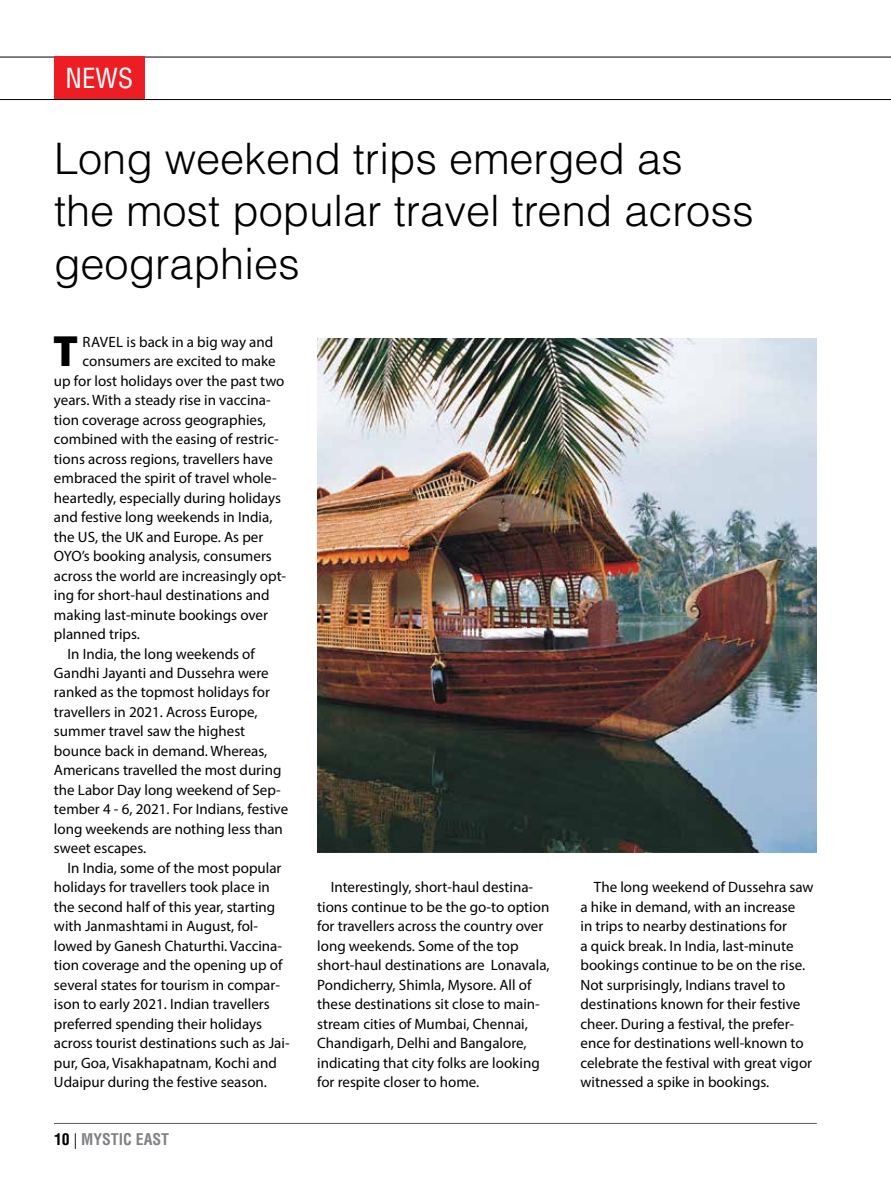
<style>
.page{position:relative;width:891px;height:1188px;background:#fff}
.page>*{position:absolute;margin:0;border:0;box-sizing:border-box;transform-origin:0 0}
.t1{font:900 43.95px "Myriad Pro";color:#000}
.t2{font:300 43.35px/52.1px "Helvetica LT Std";color:#000}
.t3{font:condensed 27px "Helvetica LT Std";color:#fff}
.t4{font:700 condensed 15.75px "Helvetica LT Std";color:#808285}
.t5{font:15px/19.5px "Myriad Pro";color:#000}
.s1{color:#000}
.s2{font-weight:300;font-stretch:normal;color:#000}
</style>
<div class="page">
<hr style="left:54px;top:1123px;width:763px;height:1px;background:#58595b">
<hr style="left:0;top:57px;width:891px;height:1px;background:#000">
<hr style="left:0;top:99px;width:891px;height:1px;background:#000">
<div style="left:54px;top:56px;width:91px;height:43px;background:#ed1d24"></div>
<img style="left:317px;top:339px;width:500px;height:514px">
<h3 class="t3" style="left:66px;top:61px;width:69px">NEWS</h3>
<h2 class="t2" style="left:54px;top:133px;width:701px">Long weekend trips emerged as the most popular travel trend across geographies</h2>
<h1 class="t1" style="left:53px;top:322px;width:27px">T</h1>
<p class="t5" style="left:83px;top:331px;width:192px">RAVEL is back in a big way and</p>
<p class="t5" style="left:83px;top:351px;width:195px">consumers are excited to make</p>
<p class="t5" style="left:54px;top:370px;width:232px">up for lost holidays over the past two</p>
<p class="t5" style="left:54px;top:390px;width:218px">years. With a steady rise in vaccina-</p>
<p class="t5" style="left:54px;top:409px;width:213px">tion coverage across geographies,</p>
<p class="t5" style="left:54px;top:429px;width:226px">combined with the easing of restric-</p>
<p class="t5" style="left:54px;top:448px;width:220px">tions across regions, travellers have</p>
<p class="t5" style="left:54px;top:468px;width:224px">embraced the spirit of travel whole-</p>
<p class="t5" style="left:54px;top:487px;width:228px">heartedly, especially during holidays</p>
<p class="t5" style="left:54px;top:507px;width:220px">and festive long weekends in India,</p>
<p class="t5" style="left:54px;top:526px;width:211px">the US, the UK and Europe. As per</p>
<p class="t5" style="left:54px;top:546px;width:219px">OYO’s booking analysis, consumers</p>
<p class="t5" style="left:54px;top:565px;width:234px">across the world are increasingly opt-</p>
<p class="t5" style="left:54px;top:585px;width:217px">ing for short-haul destinations and</p>
<p class="t5" style="left:54px;top:604px;width:216px">making last-minute bookings over</p>
<p class="t5" style="left:54px;top:624px;width:87px">planned trips.</p>
<p class="t5" style="left:67px;top:643px;width:189px">In India, the long weekends of</p>
<p class="t5" style="left:54px;top:663px;width:216px">Gandhi Jayanti and Dussehra were</p>
<p class="t5" style="left:54px;top:682px;width:217px">ranked as the topmost holidays for</p>
<p class="t5" style="left:54px;top:702px;width:205px">travellers in 2021. Across Europe,</p>
<p class="t5" style="left:54px;top:721px;width:193px">summer travel saw the highest</p>
<p class="t5" style="left:54px;top:741px;width:215px">bounce back in demand. Whereas,</p>
<p class="t5" style="left:54px;top:760px;width:229px">Americans travelled the most during</p>
<p class="t5" style="left:54px;top:780px;width:228px">the Labor Day long weekend of Sep-</p>
<p class="t5" style="left:54px;top:799px;width:236px">tember 4 - 6, 2021. For Indians, festive</p>
<p class="t5" style="left:54px;top:819px;width:230px">long weekends are nothing less than</p>
<p class="t5" style="left:54px;top:838px;width:94px">sweet escapes.</p>
<p class="t5" style="left:67px;top:858px;width:216px">In India, some of the most popular</p>
<p class="t5" style="left:54px;top:877px;width:217px">holidays for travellers took place in</p>
<p class="t5" style="left:54px;top:897px;width:223px">the second half of this year, starting</p>
<p class="t5" style="left:54px;top:916px;width:206px">with Janmashtami in August, fol-</p>
<p class="t5" style="left:54px;top:936px;width:230px">lowed by Ganesh Chaturthi. Vaccina-</p>
<p class="t5" style="left:54px;top:955px;width:230px">tion coverage and the opening up of</p>
<p class="t5" style="left:54px;top:975px;width:227px">several states for tourism in compar-</p>
<p class="t5" style="left:54px;top:994px;width:217px">ison to early 2021. Indian travellers</p>
<p class="t5" style="left:54px;top:1014px;width:210px">preferred spending their holidays</p>
<p class="t5" style="left:54px;top:1033px;width:237px">across tourist destinations such as Jai-</p>
<p class="t5" style="left:54px;top:1053px;width:224px">pur, Goa, Visakhapatnam, Kochi and</p>
<p class="t5" style="left:54px;top:1072px;width:215px">Udaipur during the festive season.</p>
<p class="t4" style="left:54px;top:1130px;width:117px"><span class="s1">10</span> <span class="s2">|</span> MYSTIC EAST</p>
<p class="t5" style="left:317px;top:877px;width:234px;text-indent:14px">Interestingly, short-haul destina&shy;tions continue to be the go-to option for travellers across the country over long weekends. Some of the top short-haul destinations are Lonavala, Pondicherry, Shimla, Mysore. All of these destinations sit close to main&shy;stream cities of Mumbai, Chennai, Chandigarh, Delhi and Bangalore, indicating that city folks are looking for respite closer to home.</p>
<p class="t5" style="left:580px;top:877px;width:235px;text-indent:14px">The long weekend of Dussehra saw a hike in demand, with an increase<br>in trips to nearby destinations for<br>a quick break. In India, last-minute bookings continue to be on the rise.<br>Not surprisingly, Indians travel to destinations known for their festive cheer. During a festival, the prefer&shy;ence for destinations well-known to celebrate the festival with great vigor witnessed a spike in bookings.</p>
</div>
